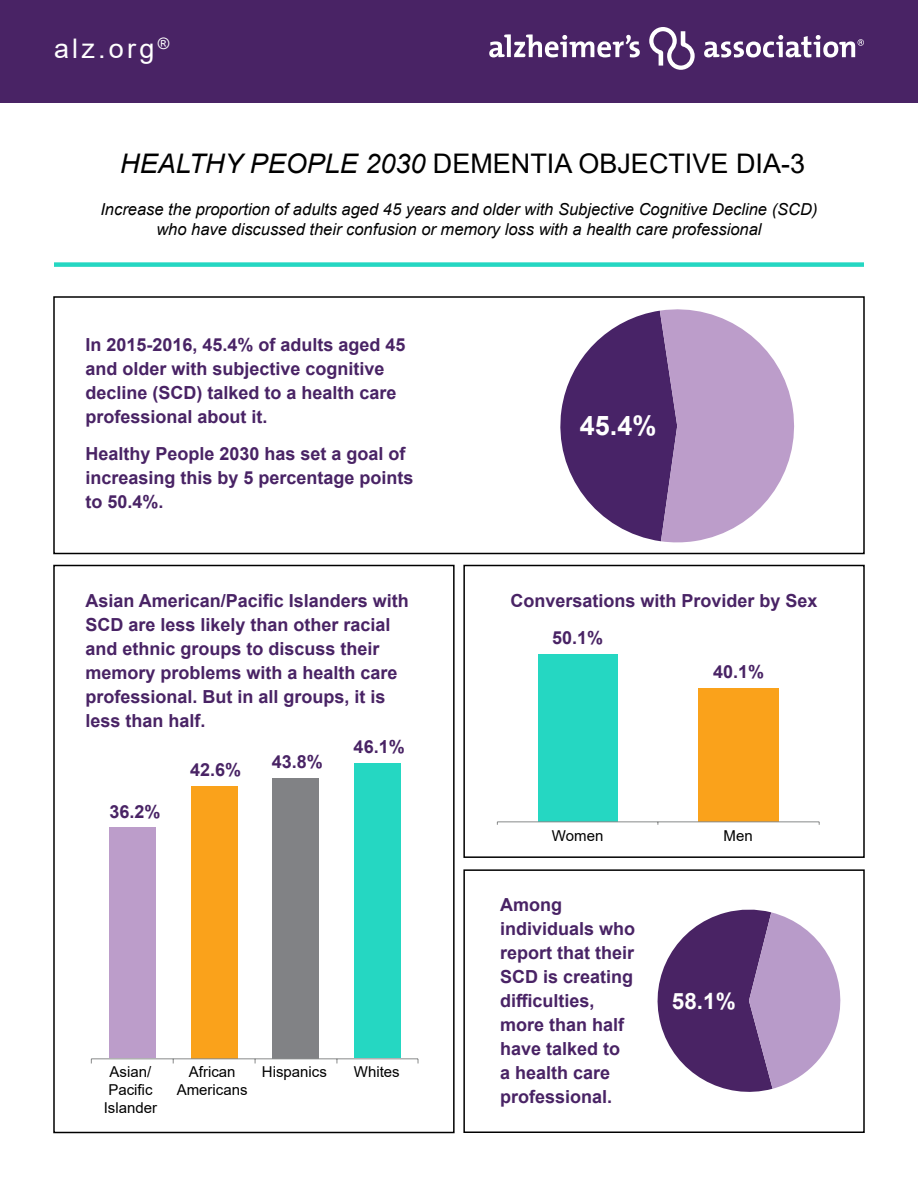
<style>
.page{position:relative;width:918px;height:1188px;background:#fff}
.page>*{position:absolute;margin:0;border:0;box-sizing:border-box;transform-origin:0 0}
.t1{font:27px "Arial";color:#000}
.t2{font:27px "Arial";letter-spacing:.12em;color:#fff}
.t3{font:700 27px "Arial";color:#fff}
.t4{font:700 22.5px "Arial";color:#fff}
.t5{font:700 18px/24px "Arial";color:#492365}
.t6{font:italic 16.5px/19.8px "Arial";color:#000;text-align:center}
.t7{font:15px/18px "Arial";color:#000;text-align:center}
.s1{font-style:italic}
</style>
<div class="page">
<svg style="left:560px;top:309px;width:235px;height:234px"></svg>
<div style="left:53px;top:565px;width:402px;height:568px;border:2px solid #000"></div>
<div style="left:354px;top:764px;width:47px;height:294px;background:#25d7c2"></div>
<div style="left:272px;top:778px;width:47px;height:280px;background:#818285"></div>
<div style="left:191px;top:786px;width:46px;height:272px;background:#faa21b"></div>
<div style="left:109px;top:828px;width:47px;height:230px;background:#bc9dca"></div>
<hr style="left:91px;top:1059px;width:327px;height:1px;background:#888a8a">
<div style="left:463px;top:565px;width:402px;height:293px;border:2px solid #000"></div>
<div style="left:54px;top:262px;width:810px;height:5px;background:#25d7c2"></div>
<div style="left:0;top:0;width:918px;height:103px;background:#492365"></div>
<svg style="left:649px;top:27px;width:46px;height:43px"></svg>
<svg style="left:489px;top:34px;width:151px;height:23px"></svg>
<svg style="left:704px;top:35px;width:160px;height:22px"></svg>
<div style="left:463px;top:869px;width:402px;height:264px;border:2px solid #000"></div>
<div style="left:538px;top:654px;width:80px;height:168px;background:#25d7c2"></div>
<div style="left:698px;top:688px;width:81px;height:134px;background:#faa21b"></div>
<hr style="left:497px;top:821px;width:322px;height:1px;background:#888a8a">
<svg style="left:657px;top:909px;width:184px;height:183px"></svg>
<h1 class="t2" style="left:54px;top:30px;width:117px">alz.org<sup>®</sup></h1>
<h1 class="t1" style="left:120px;top:145px;width:686px"><span class="s1">HEALTHY PEOPLE 2030</span> DEMENTIA OBJECTIVE DIA-3</h1>
<p class="t6" style="left:100px;top:200px;width:719px">Increase the proportion of adults aged 45 years and older with Subjective Cognitive Decline (SCD) who have discussed their confusion or memory loss with a health care professional</p>
<p class="t5" style="left:86px;top:333px;width:322px">In 2015-2016, 45.4% of adults aged 45 and older with subjective cognitive decline (SCD) talked to a health care professional about it.</p>
<p class="t5" style="left:86px;top:442px;width:330px">Healthy People 2030 has set a goal of increasing this by 5 percentage points to 50.4%.</p>
<p class="t5" style="left:86px;top:589px;width:325px">Asian American/Pacific Islanders with SCD are less likely than other racial and ethnic groups to discuss their memory problems with a health care professional. But in all groups, it is less than half.</p>
<p class="t5" style="left:354px;top:735px;width:53px">46.1%</p>
<p class="t5" style="left:190px;top:757px;width:53px">42.6%</p>
<p class="t5" style="left:272px;top:750px;width:53px">43.8%</p>
<p class="t5" style="left:109px;top:800px;width:53px">36.2%</p>
<p class="t7" style="left:104px;top:1063px;width:55px">Asian/<br>Pacific<br>Islander</p>
<p class="t7" style="left:189px;top:1063px;width:48px">African</p>
<p class="t7" style="left:262px;top:1063px;width:67px">Hispanics</p>
<p class="t7" style="left:354px;top:1063px;width:47px">Whites</p>
<p class="t7" style="left:177px;top:1081px;width:72px">Americans</p>
<h1 class="t3" style="left:580px;top:406px;width:78px">45.4%</h1>
<p class="t5" style="left:511px;top:589px;width:309px">Conversations with Provider by Sex</p>
<p class="t5" style="left:552px;top:626px;width:53px">50.1%</p>
<p class="t5" style="left:713px;top:660px;width:53px">40.1%</p>
<p class="t7" style="left:552px;top:826px;width:53px">Women</p>
<p class="t7" style="left:724px;top:826px;width:31px">Men</p>
<p class="t5" style="left:500px;top:893px;width:137px">Among individuals who report that their<br>SCD is creating difficulties, more than half have talked to<br>a health care professional.</p>
<p class="t4" style="left:672px;top:985px;width:65px">58.1%</p>
</div>
